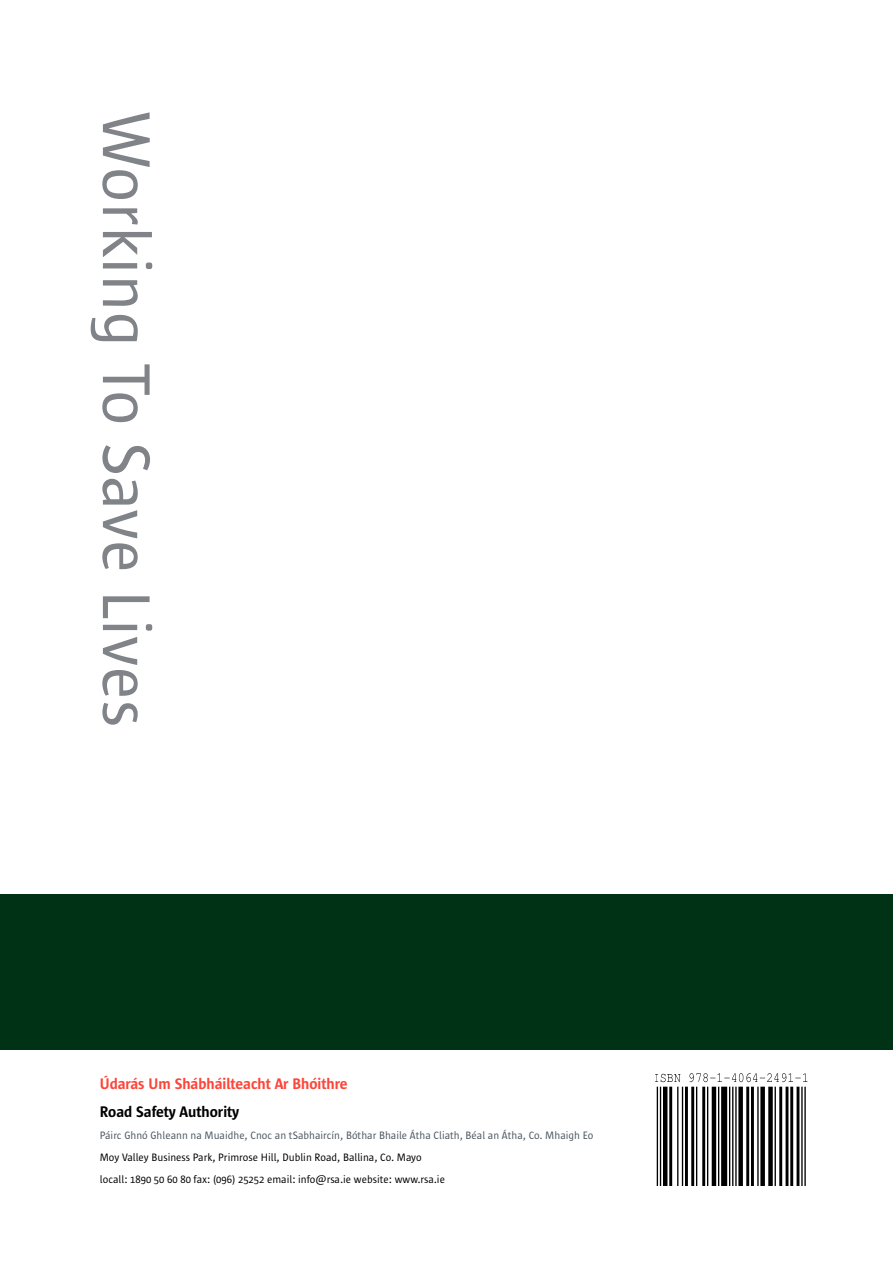
<style>
.page{position:relative;width:893px;height:1263px;background:#fff}
.page>*{position:absolute;margin:0;border:0;box-sizing:border-box;transform-origin:0 0}
.t1{font:69.15px "Sun Sans";color:#808387}
.t2{font:600 15.75px "Sun Sans";color:#fd4539}
.t3{font:600 15.75px "Sun Sans";color:#000}
.t4{font:10.95px/22px "Sun Sans";color:#000}
.t5{font:10.95px "Sun Sans";color:#4b575f}
</style>
<div class="page">
<div style="left:0;top:894px;width:893px;height:156px;background:#003215"></div>
<svg style="left:656px;top:1086px;width:150px;height:100px"></svg>
<hr style="left:657px;top:1087px;width:1px;height:99px;background:#000">
<hr style="left:660px;top:1087px;width:1px;height:99px;background:#000">
<hr style="left:663px;top:1087px;width:4px;height:99px;background:#000">
<hr style="left:669px;top:1087px;width:3px;height:99px;background:#000">
<hr style="left:677px;top:1087px;width:1px;height:99px;background:#000">
<hr style="left:682px;top:1087px;width:1px;height:99px;background:#000">
<hr style="left:685px;top:1087px;width:3px;height:99px;background:#000">
<hr style="left:691px;top:1087px;width:3px;height:99px;background:#000">
<hr style="left:696px;top:1087px;width:1px;height:99px;background:#000">
<hr style="left:702px;top:1087px;width:3px;height:99px;background:#000">
<hr style="left:707px;top:1087px;width:1px;height:99px;background:#000">
<hr style="left:712px;top:1087px;width:4px;height:99px;background:#000">
<hr style="left:718px;top:1087px;width:1px;height:99px;background:#000">
<div style="left:721px;top:1087px;width:6px;height:99px;background:#000"></div>
<hr style="left:729px;top:1087px;width:1px;height:99px;background:#000">
<hr style="left:732px;top:1087px;width:1px;height:99px;background:#000">
<hr style="left:735px;top:1087px;width:2px;height:99px;background:#000">
<div style="left:738px;top:1087px;width:5px;height:99px;background:#000"></div>
<hr style="left:746px;top:1087px;width:3px;height:99px;background:#000">
<hr style="left:751px;top:1087px;width:3px;height:99px;background:#000">
<hr style="left:757px;top:1087px;width:2px;height:99px;background:#000">
<div style="left:760px;top:1087px;width:5px;height:99px;background:#000"></div>
<div style="left:768px;top:1087px;width:5px;height:99px;background:#000"></div>
<hr style="left:775px;top:1087px;width:1px;height:99px;background:#000">
<hr style="left:779px;top:1087px;width:3px;height:99px;background:#000">
<hr style="left:786px;top:1087px;width:2px;height:99px;background:#000">
<hr style="left:790px;top:1087px;width:3px;height:99px;background:#000">
<hr style="left:797px;top:1087px;width:2px;height:99px;background:#000">
<hr style="left:801px;top:1087px;width:2px;height:99px;background:#000">
<hr style="left:804px;top:1087px;width:2px;height:99px;background:#000">
<svg style="left:655px;top:1074px;width:25px;height:8px"></svg>
<svg style="left:689px;top:1073px;width:118px;height:9px"></svg>
<h1 class="t1" style="left:162px;top:111px;width:618px;rotate:90deg">Working To Save Lives</h1>
<h2 class="t2" style="left:100px;top:1075px;width:249px">Údarás Um Shábháilteacht Ar Bhóithre</h2>
<h2 class="t3" style="left:100px;top:1103px;width:141px">Road Safety Authority</h2>
<p class="t5" style="left:100px;top:1129px;width:495px">Páirc Ghnó Ghleann na Muaidhe, Cnoc an tSabhaircín, Bóthar Bhaile Átha Cliath, Béal an Átha, Co. Mhaigh Eo</p>
<p class="t4" style="left:100px;top:1146px;width:347px">Moy Valley Business Park, Primrose Hill, Dublin Road, Ballina, Co. Mayo locall: 1890 50 60 80 fax: (096) 25252 email: info@rsa.ie website: www.rsa.ie</p>
</div>
